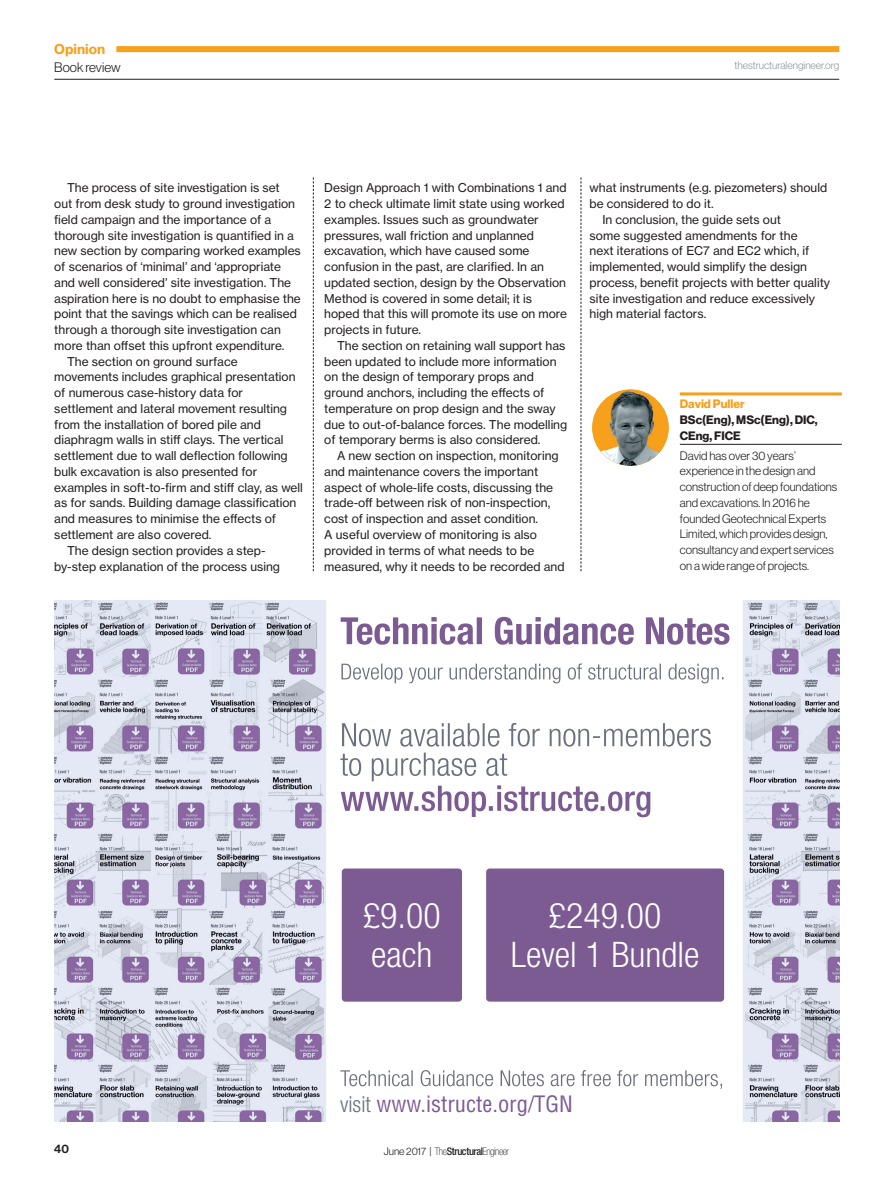
<style>
.page{position:relative;width:892px;height:1191px;background:#fff}
.page>*{position:absolute;margin:0;border:0;box-sizing:border-box;transform-origin:0 0}
.t1{font:300 condensed 35.25px/39.6px "Helvetica Neue LT Std";color:#fff}
.t2{font:condensed 22.05px "Helvetica";color:#7c5b92}
.t3{font:13.5px "N Haas Grotesk DS Std 45 Lt";color:#231f20}
.t4{font:13.5px "N Haas Grotesk TX Std 75 Bd";color:#f6a01b}
.t5{font:12px "N Haas Grotesk TX Std 55 Rg";color:#231f20}
.t6{font:12px/15.8px "N Haas Grotesk DS Std 45 Lt";color:#231f20}
.t7{font:12px/15.8px "N Haas Grotesk DS Std 75 Bd";color:#231f20}
.t8{font:12px "N Haas Grotesk DS Std 65 Md";color:#231f20}
.t9{font:100 condensed 10.5px "Helvetica Neue";letter-spacing:-.05em;color:#231f20}
.t10{font:10.5px "N Haas Grotesk DS Std 45 Lt";color:#939598}
.s1{color:#f6a01b}
.s2{font-family:"Helvetica Neue LT Std";font-weight:300;color:#6c6f80}
.s3{font-family:"N Haas Grotesk DS Std 45 Lt";font-weight:400;font-stretch:normal}
.s4{font-weight:500}
</style>
<div class="page">
<hr style="left:54px;top:79px;width:785px;height:1px;background:#231f20">
<div style="left:116px;top:46px;width:723px;height:6px;background:#f6a01b"></div>
<img style="left:592px;top:389px;width:77px;height:77px">
<hr style="left:680px;top:392px;width:162px;height:3px;background:#f6a01b">
<hr style="left:680px;top:444px;width:162px;height:1px;background:#231f20">
<svg style="left:581px;top:177px;width:1px;height:394px"></svg>
<svg style="left:313px;top:177px;width:1px;height:394px"></svg>
<img style="left:54px;top:600px;width:785px;height:522px">
<img style="left:341px;top:617px;width:388px;height:28px">
<div style="left:342px;top:868px;width:120px;height:133px;background:#7c5b92;border-radius:4px"></div>
<div style="left:486px;top:868px;width:238px;height:133px;background:#7c5b92;border-radius:4px"></div>
<p class="t4" style="left:54px;top:44px;width:52px">Opinion</p>
<p class="t3" style="left:54px;top:63px;width:68px">Book review</p>
<p class="t10" style="left:735px;top:62px;width:106px">thestructuralengineer.org</p>
<p class="t5" style="left:67px;top:183px;width:214px">The process of site investigation is set</p>
<p class="t5" style="left:54px;top:199px;width:242px">out from desk study to ground investigation</p>
<p class="t5" style="left:54px;top:215px;width:218px">field campaign and the importance of a</p>
<p class="t5" style="left:54px;top:231px;width:241px">thorough site investigation is quantified in a</p>
<p class="t5" style="left:54px;top:246px;width:248px">new section by comparing worked examples</p>
<p class="t5" style="left:54px;top:262px;width:228px">of scenarios of ‘minimal’ and ‘appropriate</p>
<p class="t5" style="left:54px;top:278px;width:238px">and well considered’ site investigation. The</p>
<p class="t5" style="left:54px;top:294px;width:248px">aspiration here is no doubt to emphasise the</p>
<p class="t5" style="left:54px;top:309px;width:244px">point that the savings which can be realised</p>
<p class="t5" style="left:54px;top:325px;width:228px">through a thorough site investigation can</p>
<p class="t5" style="left:54px;top:341px;width:232px">more than offset this upfront expenditure.</p>
<p class="t5" style="left:67px;top:357px;width:172px">The section on ground surface</p>
<p class="t5" style="left:54px;top:372px;width:243px">movements includes graphical presentation</p>
<p class="t5" style="left:54px;top:388px;width:190px">of numerous case-history data for</p>
<p class="t5" style="left:54px;top:404px;width:234px">settlement and lateral movement resulting</p>
<p class="t5" style="left:54px;top:420px;width:208px">from the installation of bored pile and</p>
<p class="t5" style="left:54px;top:435px;width:231px">diaphragm walls in stiff clays. The vertical</p>
<p class="t5" style="left:54px;top:451px;width:235px">settlement due to wall deflection following</p>
<p class="t5" style="left:54px;top:467px;width:204px">bulk excavation is also presented for</p>
<p class="t5" style="left:54px;top:483px;width:250px">examples in soft-to-firm and stiff clay, as well</p>
<p class="t5" style="left:54px;top:498px;width:244px">as for sands. Building damage classification</p>
<p class="t5" style="left:54px;top:514px;width:223px">and measures to minimise the effects of</p>
<p class="t5" style="left:54px;top:530px;width:159px">settlement are also covered.</p>
<p class="t5" style="left:67px;top:546px;width:200px">The design section provides a step-</p>
<p class="t5" style="left:54px;top:561px;width:227px">by-step explanation of the process using</p>
<p class="t5" style="left:324px;top:183px;width:244px">Design Approach 1 with Combinations 1 and</p>
<p class="t5" style="left:324px;top:199px;width:242px">2 to check ultimate limit state using worked</p>
<p class="t5" style="left:324px;top:215px;width:216px">examples. Issues such as groundwater</p>
<p class="t5" style="left:324px;top:231px;width:211px">pressures, wall friction and unplanned</p>
<p class="t5" style="left:324px;top:246px;width:207px">excavation, which have caused some</p>
<p class="t5" style="left:324px;top:262px;width:221px">confusion in the past, are clarified. In an</p>
<p class="t5" style="left:324px;top:278px;width:243px">updated section, design by the Observation</p>
<p class="t5" style="left:324px;top:294px;width:209px">Method is covered in some detail; it is</p>
<p class="t5" style="left:324px;top:309px;width:244px">hoped that this will promote its use on more</p>
<p class="t5" style="left:324px;top:325px;width:98px">projects in future.</p>
<p class="t5" style="left:337px;top:341px;width:230px">The section on retaining wall support has</p>
<p class="t5" style="left:324px;top:357px;width:234px">been updated to include more information</p>
<p class="t5" style="left:324px;top:372px;width:211px">on the design of temporary props and</p>
<p class="t5" style="left:324px;top:388px;width:222px">ground anchors, including the effects of</p>
<p class="t5" style="left:324px;top:404px;width:233px">temperature on prop design and the sway</p>
<p class="t5" style="left:324px;top:420px;width:244px">due to out-of-balance forces. The modelling</p>
<p class="t5" style="left:324px;top:435px;width:218px">of temporary berms is also considered.</p>
<p class="t5" style="left:337px;top:451px;width:223px">A new section on inspection, monitoring</p>
<p class="t5" style="left:324px;top:467px;width:215px">and maintenance covers the important</p>
<p class="t5" style="left:324px;top:483px;width:230px">aspect of whole-life costs, discussing the</p>
<p class="t5" style="left:324px;top:498px;width:227px">trade-off between risk of non-inspection,</p>
<p class="t5" style="left:324px;top:514px;width:215px">cost of inspection and asset condition.</p>
<p class="t5" style="left:324px;top:530px;width:214px">A useful overview of monitoring is also</p>
<p class="t5" style="left:324px;top:546px;width:211px">provided in terms of what needs to be</p>
<p class="t5" style="left:324px;top:561px;width:242px">measured, why it needs to be recorded and</p>
<p class="t5" style="left:590px;top:183px;width:239px">what instruments (e.g. piezometers) should</p>
<p class="t5" style="left:590px;top:199px;width:126px">be considered to do it.</p>
<p class="t5" style="left:602px;top:215px;width:180px">In conclusion, the guide sets out</p>
<p class="t5" style="left:590px;top:231px;width:209px">some suggested amendments for the</p>
<p class="t5" style="left:590px;top:246px;width:221px">next iterations of EC7 and EC2 which, if</p>
<p class="t5" style="left:590px;top:262px;width:219px">implemented, would simplify the design</p>
<p class="t5" style="left:590px;top:278px;width:242px">process, benefit projects with better quality</p>
<p class="t5" style="left:590px;top:294px;width:227px">site investigation and reduce excessively</p>
<p class="t5" style="left:590px;top:309px;width:118px">high material factors.</p>
<p class="t7" style="left:680px;top:397px;width:139px"><span class="s1">David Puller<br></span>BSc(Eng), MSc(Eng), DIC,<br>CEng, FICE</p>
<p class="t6" style="left:680px;top:448px;width:159px">David has over 30 years’ experience in the design and construction of deep foundations and excavations. In 2016 he founded Geotechnical Experts<br>Limited, which provides design, consultancy and expert services on a wide range of projects.</p>
<p class="t1" style="left:363px;top:899px;width:79px">£9.00 each</p>
<p class="t1" style="left:511px;top:899px;width:190px;text-align:center">£249.00<br>Level 1 Bundle</p>
<p class="t2" style="left:340px;top:1096px;width:234px"><span class="s2">visit</span> www.istructe.org/TGN</p>
<p class="t8" style="left:54px;top:1145px;width:16px">40</p>
<p class="t9" style="left:384px;top:1147px;width:127px"><span class="s3">June 2017 |</span> The<span class="s4">Structural</span>Engineer</p>
</div>
